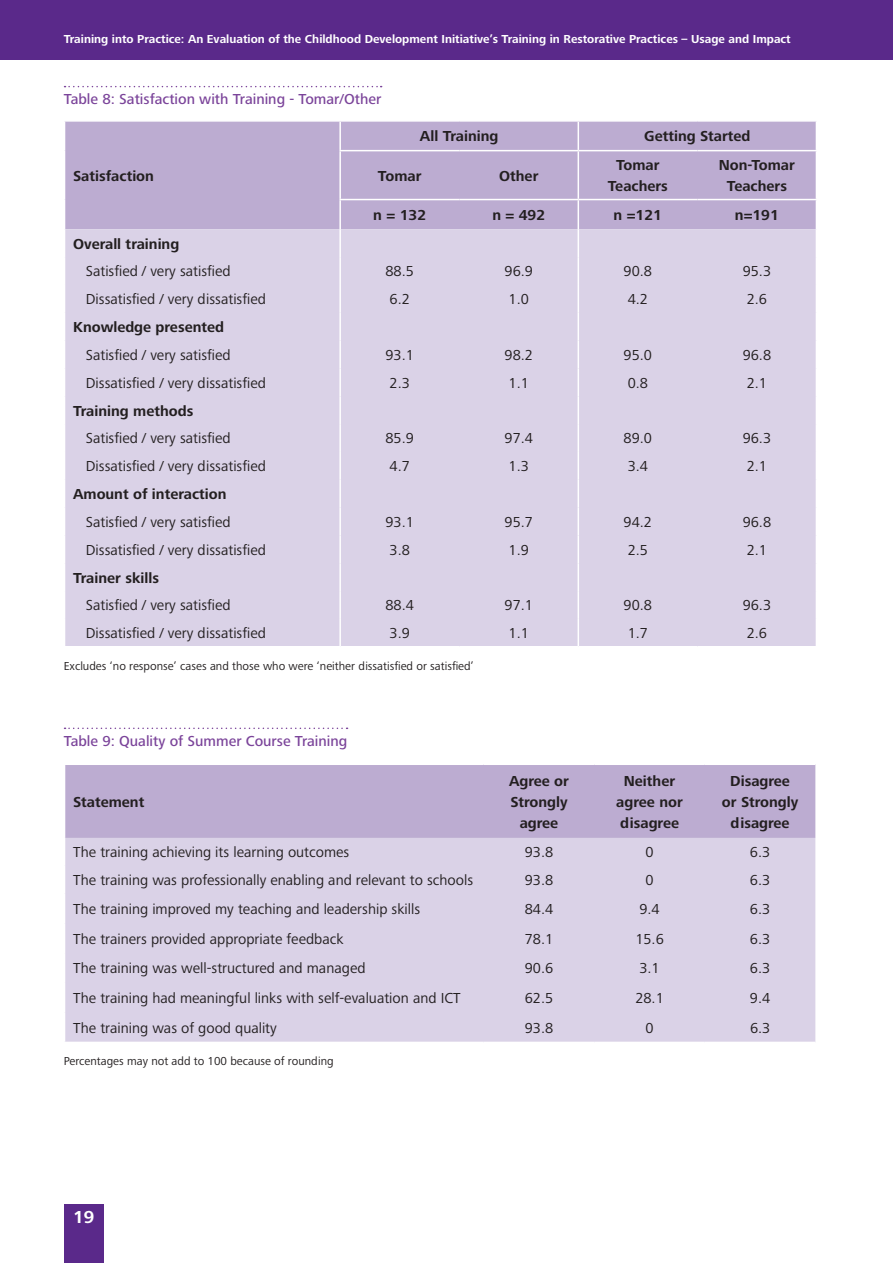
<style>
.page{position:relative;width:893px;height:1263px;background:#fff}
.page>*{position:absolute;margin:0;border:0;box-sizing:border-box;transform-origin:0 0}
.t1{font:700 18px "Frutiger Next Pro";color:#fff}
.t2{font:15px "Frutiger Next Pro";color:#231f20}
.t3{font:700 15px/21px "Frutiger Next Pro";color:#231f20;text-align:center}
.t4{font:500 15px "Frutiger Next Pro";color:#7b449a}
.t5{font:700 12px "Frutiger Next Pro";color:#fff}
.t6{font:12px "Frutiger Next Pro";color:#231f20}
</style>
<div class="page">
<div style="left:0;top:0;width:893px;height:60px;background:#5a298a"></div>
<div style="left:64px;top:1204px;width:40px;height:59px;background:#5a298a"></div>
<svg style="left:65px;top:86px;width:317px;height:1px"></svg>
<svg style="left:65px;top:727px;width:283px;height:2px"></svg>
<div style="left:65px;top:122px;width:751px;height:107px;background:#bcacd1"></div>
<div style="left:65px;top:229px;width:751px;height:417px;background:#dad2e7"></div>
<hr style="left:339px;top:150px;width:120px;height:1px;background:#fff">
<hr style="left:459px;top:150px;width:119px;height:1px;background:#fff">
<hr style="left:578px;top:150px;width:119px;height:1px;background:#fff">
<hr style="left:697px;top:150px;width:120px;height:1px;background:#fff">
<hr style="left:339px;top:199px;width:120px;height:1px;background:#fff">
<hr style="left:459px;top:199px;width:119px;height:1px;background:#fff">
<hr style="left:578px;top:199px;width:119px;height:1px;background:#fff">
<hr style="left:697px;top:199px;width:120px;height:1px;background:#fff">
<svg style="left:578px;top:122px;width:1px;height:28px"></svg>
<hr style="left:578px;top:151px;width:1px;height:48px;background:#fff">
<svg style="left:578px;top:200px;width:1px;height:446px"></svg>
<hr style="left:339px;top:122px;width:2px;height:28px;background:#fff">
<hr style="left:339px;top:151px;width:2px;height:48px;background:#fff">
<hr style="left:339px;top:200px;width:2px;height:29px;background:#fff">
<hr style="left:339px;top:229px;width:2px;height:28px;background:#fff">
<hr style="left:339px;top:257px;width:2px;height:28px;background:#fff">
<hr style="left:339px;top:285px;width:2px;height:28px;background:#fff">
<hr style="left:339px;top:313px;width:2px;height:28px;background:#fff">
<hr style="left:339px;top:341px;width:2px;height:27px;background:#fff">
<hr style="left:339px;top:368px;width:2px;height:28px;background:#fff">
<hr style="left:339px;top:396px;width:2px;height:28px;background:#fff">
<hr style="left:339px;top:424px;width:2px;height:28px;background:#fff">
<hr style="left:339px;top:452px;width:2px;height:28px;background:#fff">
<hr style="left:339px;top:480px;width:2px;height:28px;background:#fff">
<hr style="left:339px;top:508px;width:2px;height:27px;background:#fff">
<hr style="left:339px;top:535px;width:2px;height:28px;background:#fff">
<hr style="left:339px;top:563px;width:2px;height:28px;background:#fff">
<hr style="left:339px;top:591px;width:2px;height:28px;background:#fff">
<hr style="left:339px;top:619px;width:2px;height:27px;background:#fff">
<div style="left:65px;top:765px;width:750px;height:73px;background:#bcacd1"></div>
<div style="left:65px;top:838px;width:750px;height:204px;background:#dad2e7"></div>
<p class="t5" style="left:64px;top:32px;width:728px">Training into Practice: An Evaluation of the Childhood Development Initiative’s Training in Restorative Practices – Usage and Impact</p>
<p class="t4" style="left:64px;top:91px;width:319px">Table 8: Satisfaction with Training - Tomar/Other</p>
<p class="t3" style="left:73px;top:165px;width:82px">Satisfaction</p>
<p class="t3" style="left:420px;top:126px;width:80px">All Training</p>
<p class="t3" style="left:644px;top:126px;width:108px">Getting Started</p>
<p class="t3" style="left:378px;top:165px;width:45px">Tomar</p>
<p class="t3" style="left:499px;top:165px;width:41px">Other</p>
<p class="t3" style="left:608px;top:155px;width:62px">Tomar<br>Teachers</p>
<p class="t3" style="left:719px;top:155px;width:78px">Non-Tomar<br>Teachers</p>
<p class="t3" style="left:373px;top:204px;width:54px">n = 132</p>
<p class="t3" style="left:492px;top:204px;width:54px">n = 492</p>
<p class="t3" style="left:614px;top:204px;width:50px">n =121</p>
<p class="t3" style="left:735px;top:204px;width:46px">n=191</p>
<p class="t3" style="left:73px;top:233px;width:108px">Overall training</p>
<p class="t2" style="left:86px;top:263px;width:146px">Satisfied / very satisfied</p>
<p class="t2" style="left:385px;top:263px;width:30px">88.5</p>
<p class="t2" style="left:505px;top:263px;width:30px">96.9</p>
<p class="t2" style="left:624px;top:263px;width:30px">90.8</p>
<p class="t2" style="left:743px;top:263px;width:30px">95.3</p>
<p class="t2" style="left:86px;top:291px;width:182px">Dissatisfied / very dissatisfied</p>
<p class="t2" style="left:390px;top:291px;width:22px">6.2</p>
<p class="t2" style="left:509px;top:291px;width:22px">1.0</p>
<p class="t2" style="left:628px;top:291px;width:22px">4.2</p>
<p class="t2" style="left:747px;top:291px;width:22px">2.6</p>
<p class="t3" style="left:73px;top:317px;width:153px">Knowledge presented</p>
<p class="t2" style="left:86px;top:346px;width:146px">Satisfied / very satisfied</p>
<p class="t2" style="left:385px;top:346px;width:30px">93.1</p>
<p class="t2" style="left:505px;top:346px;width:30px">98.2</p>
<p class="t2" style="left:624px;top:346px;width:30px">95.0</p>
<p class="t2" style="left:743px;top:346px;width:30px">96.8</p>
<p class="t2" style="left:86px;top:374px;width:182px">Dissatisfied / very dissatisfied</p>
<p class="t2" style="left:390px;top:374px;width:22px">2.3</p>
<p class="t2" style="left:509px;top:374px;width:22px">1.1</p>
<p class="t2" style="left:628px;top:374px;width:22px">0.8</p>
<p class="t2" style="left:747px;top:374px;width:22px">2.1</p>
<p class="t3" style="left:73px;top:400px;width:122px">Training methods</p>
<p class="t2" style="left:86px;top:430px;width:146px">Satisfied / very satisfied</p>
<p class="t2" style="left:385px;top:430px;width:30px">85.9</p>
<p class="t2" style="left:505px;top:430px;width:30px">97.4</p>
<p class="t2" style="left:624px;top:430px;width:30px">89.0</p>
<p class="t2" style="left:743px;top:430px;width:30px">96.3</p>
<p class="t2" style="left:86px;top:458px;width:182px">Dissatisfied / very dissatisfied</p>
<p class="t2" style="left:390px;top:458px;width:22px">4.7</p>
<p class="t2" style="left:509px;top:458px;width:22px">1.3</p>
<p class="t2" style="left:628px;top:458px;width:22px">3.4</p>
<p class="t2" style="left:747px;top:458px;width:22px">2.1</p>
<p class="t3" style="left:73px;top:484px;width:155px">Amount of interaction</p>
<p class="t2" style="left:86px;top:513px;width:146px">Satisfied / very satisfied</p>
<p class="t2" style="left:385px;top:513px;width:30px">93.1</p>
<p class="t2" style="left:505px;top:513px;width:30px">95.7</p>
<p class="t2" style="left:624px;top:513px;width:30px">94.2</p>
<p class="t2" style="left:743px;top:513px;width:30px">96.8</p>
<p class="t2" style="left:86px;top:541px;width:182px">Dissatisfied / very dissatisfied</p>
<p class="t2" style="left:390px;top:541px;width:22px">3.8</p>
<p class="t2" style="left:509px;top:541px;width:22px">1.9</p>
<p class="t2" style="left:628px;top:541px;width:22px">2.5</p>
<p class="t2" style="left:747px;top:541px;width:22px">2.1</p>
<p class="t3" style="left:73px;top:567px;width:88px">Trainer skills</p>
<p class="t2" style="left:86px;top:597px;width:146px">Satisfied / very satisfied</p>
<p class="t2" style="left:385px;top:597px;width:30px">88.4</p>
<p class="t2" style="left:505px;top:597px;width:30px">97.1</p>
<p class="t2" style="left:624px;top:597px;width:30px">90.8</p>
<p class="t2" style="left:743px;top:597px;width:30px">96.3</p>
<p class="t2" style="left:86px;top:625px;width:182px">Dissatisfied / very dissatisfied</p>
<p class="t2" style="left:390px;top:625px;width:22px">3.9</p>
<p class="t2" style="left:509px;top:625px;width:22px">1.1</p>
<p class="t2" style="left:628px;top:625px;width:22px">1.7</p>
<p class="t2" style="left:747px;top:625px;width:22px">2.6</p>
<p class="t6" style="left:64px;top:659px;width:412px">Excludes ‘no response’ cases and those who were ‘neither dissatisfied or satisfied’</p>
<p class="t4" style="left:64px;top:732px;width:285px">Table 9: Quality of Summer Course Training</p>
<p class="t3" style="left:73px;top:791px;width:73px">Statement</p>
<p class="t3" style="left:509px;top:770px;width:61px">Agree or<br>Strongly agree</p>
<p class="t3" style="left:616px;top:770px;width:68px">Neither agree nor disagree</p>
<p class="t3" style="left:722px;top:770px;width:78px">Disagree or Strongly disagree</p>
<p class="t2" style="left:73px;top:844px;width:278px">The training achieving its learning outcomes</p>
<p class="t2" style="left:525px;top:844px;width:30px">93.8</p>
<p class="t2" style="left:645px;top:844px;width:10px">0</p>
<p class="t2" style="left:750px;top:844px;width:22px">6.3</p>
<p class="t2" style="left:73px;top:871px;width:402px">The training was professionally enabling and relevant to schools</p>
<p class="t2" style="left:525px;top:871px;width:30px">93.8</p>
<p class="t2" style="left:645px;top:871px;width:10px">0</p>
<p class="t2" style="left:750px;top:871px;width:22px">6.3</p>
<p class="t2" style="left:73px;top:900px;width:349px">The training improved my teaching and leadership skills</p>
<p class="t2" style="left:525px;top:900px;width:30px">84.4</p>
<p class="t2" style="left:639px;top:900px;width:22px">9.4</p>
<p class="t2" style="left:750px;top:900px;width:22px">6.3</p>
<p class="t2" style="left:73px;top:930px;width:272px">The trainers provided appropriate feedback</p>
<p class="t2" style="left:525px;top:930px;width:30px">78.1</p>
<p class="t2" style="left:635px;top:930px;width:30px">15.6</p>
<p class="t2" style="left:750px;top:930px;width:22px">6.3</p>
<p class="t2" style="left:73px;top:960px;width:294px">The training was well-structured and managed</p>
<p class="t2" style="left:525px;top:960px;width:30px">90.6</p>
<p class="t2" style="left:639px;top:960px;width:22px">3.1</p>
<p class="t2" style="left:750px;top:960px;width:22px">6.3</p>
<p class="t2" style="left:73px;top:989px;width:389px">The training had meaningful links with self-evaluation and ICT</p>
<p class="t2" style="left:525px;top:989px;width:30px">62.5</p>
<p class="t2" style="left:635px;top:989px;width:30px">28.1</p>
<p class="t2" style="left:750px;top:989px;width:22px">9.4</p>
<p class="t2" style="left:73px;top:1019px;width:205px">The training was of good quality</p>
<p class="t2" style="left:525px;top:1019px;width:30px">93.8</p>
<p class="t2" style="left:645px;top:1019px;width:10px">0</p>
<p class="t2" style="left:750px;top:1019px;width:22px">6.3</p>
<p class="t6" style="left:64px;top:1054px;width:271px">Percentages may not add to 100 because of rounding</p>
<p class="t1" style="left:73px;top:1206px;width:23px">19</p>
</div>
